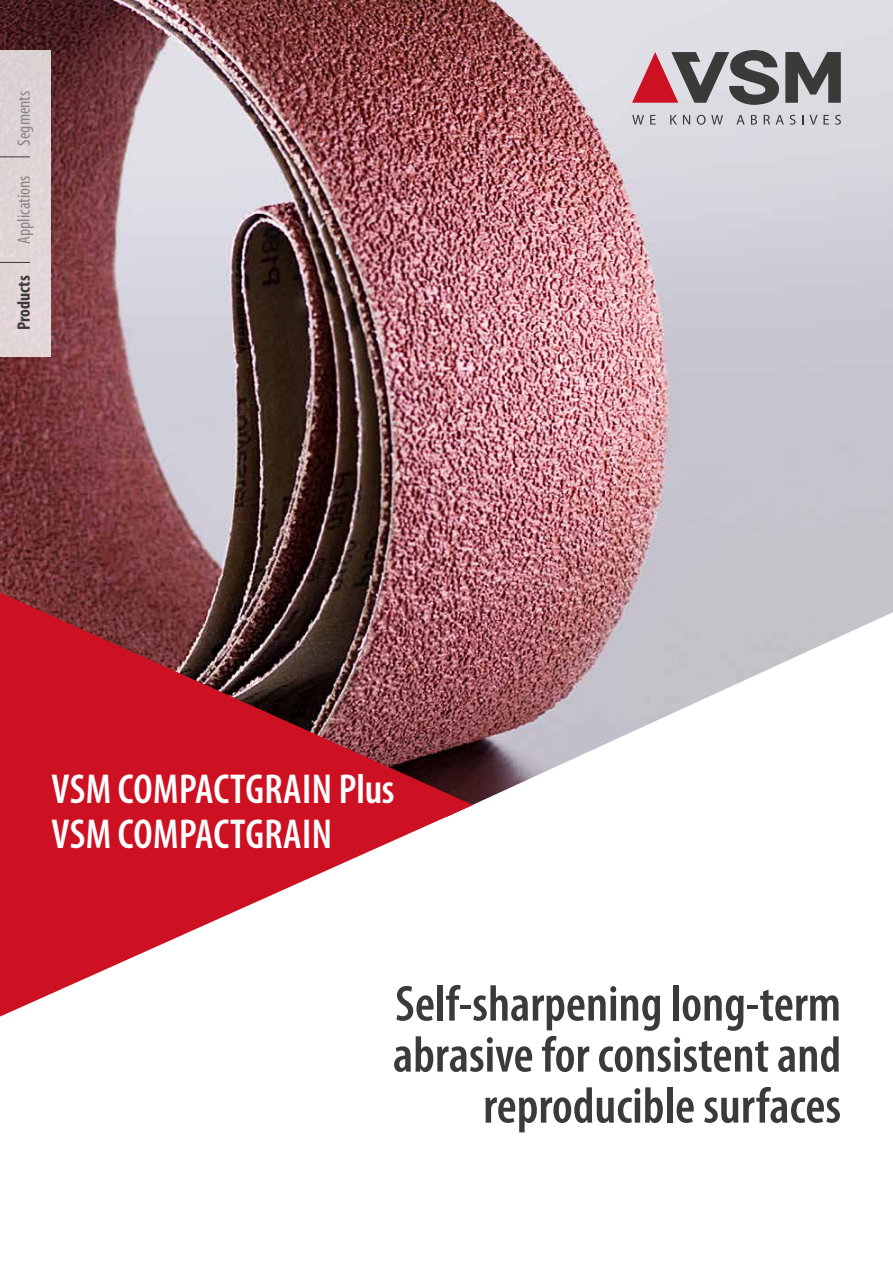
<style>
.page{position:relative;width:893px;height:1263px;background:#fff}
.page>*{position:absolute;margin:0;border:0;box-sizing:border-box;transform-origin:0 0}
.t1{font:600 condensed 51px/51px "Myriad Pro";color:#3a3a39;text-align:right}
.t2{font:600 condensed 42px/44.2px "Myriad Pro";letter-spacing:.01em;color:#fff}
.t3{font:condensed 18px "Myriad Pro";color:#868786}
.t4{font:700 condensed 18px "Myriad Pro";color:#3a3a39}
</style>
<div class="page">
<img style="left:0;top:0;width:893px;height:805px">
<svg style="left:0;top:593px;width:473px;height:423px;fill:#cd1022"></svg>
<svg style="left:632px;top:50px;width:147px;height:55px;background:#9e8388"></svg>
<svg style="left:785px;top:52px;width:56px;height:51px;background:#6f6f70"></svg>
<svg style="left:632px;top:115px;width:12px;height:10px"></svg>
<svg style="left:650px;top:115px;width:6px;height:10px"></svg>
<svg style="left:670px;top:115px;width:7px;height:10px"></svg>
<svg style="left:683px;top:115px;width:7px;height:10px"></svg>
<svg style="left:697px;top:115px;width:26px;height:10px"></svg>
<svg style="left:736px;top:115px;width:9px;height:10px"></svg>
<svg style="left:751px;top:115px;width:6px;height:10px"></svg>
<svg style="left:764px;top:115px;width:6px;height:10px"></svg>
<svg style="left:776px;top:115px;width:8px;height:10px"></svg>
<svg style="left:790px;top:115px;width:5px;height:10px"></svg>
<svg style="left:809px;top:115px;width:8px;height:10px"></svg>
<svg style="left:823px;top:115px;width:6px;height:10px"></svg>
<svg style="left:835px;top:115px;width:6px;height:10px"></svg>
<div style="left:0;top:50px;width:51px;height:306px;background:#e0d4d5"></div>
<hr style="left:0;top:156px;width:30px;height:1px;background:#3a3a39">
<hr style="left:0;top:262px;width:30px;height:1px;background:#3a3a39">
<p class="t3" style="left:14px;top:146px;width:57px;rotate:-90deg">Segments</p>
<p class="t3" style="left:14px;top:244px;width:70px;rotate:-90deg">Applications</p>
<p class="t4" style="left:14px;top:330px;width:56px;rotate:-90deg">Products</p>
<p class="t2" style="left:51px;top:768px;width:345px">VSM COMPACTGRAIN Plus<br>VSM COMPACTGRAIN</p>
<p class="t1" style="left:393px;top:979px;width:450px">Self-sharpening long-term abrasive for consistent and reproducible surfaces</p>
</div>
